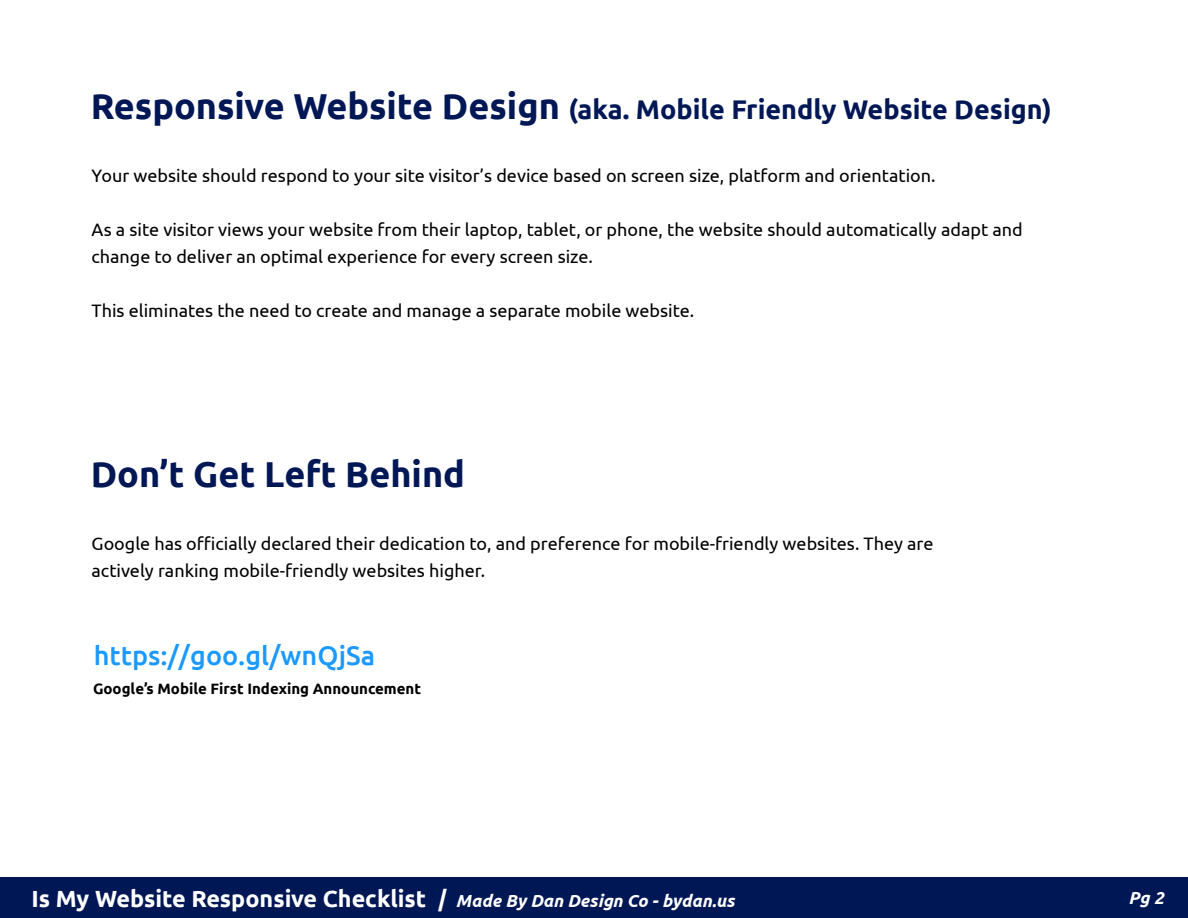
<style>
.page{position:relative;width:1188px;height:918px;background:#fff}
.page>*{position:absolute;margin:0;border:0;box-sizing:border-box;transform-origin:0 0}
.t1{font:700 36px "Ubuntu";color:#001756}
.t2{font:700 27px "Ubuntu";color:#001756}
.t3{font:500 27px "Ubuntu";color:#1c99ff}
.t4{font:700 23.4px "Ubuntu";color:#fff}
.t5{font:18px/27px "Ubuntu";color:#000}
.t6{font:italic 700 17.55px "Ubuntu";color:#fff}
.t7{font:700 15px "Ubuntu";color:#000}
.s1{font-size:36px}
.s2{font-style:italic}
.s3{font-style:italic;font-size:17.55px}
</style>
<div class="page">
<div style="left:0;top:878px;width:1188px;height:40px;background:#001756"></div>
<h2 class="t2" style="left:91px;top:93px;width:963px"><span class="s1">Responsive Website Design</span> (aka. Mobile Friendly Website Design)</h2>
<p class="t5" style="left:92px;top:162px;width:846px">Your website should respond to your site visitor’s device based on screen size, platform and orientation.</p>
<p class="t5" style="left:92px;top:216px;width:933px">As a site visitor views your website from their laptop, tablet, or phone, the website should automatically adapt and change to deliver an optimal experience for every screen size.</p>
<p class="t5" style="left:92px;top:297px;width:604px">This eliminates the need to create and manage a separate mobile website.</p>
<h1 class="t1" style="left:91px;top:452px;width:376px">Don’t Get Left Behind</h1>
<p class="t5" style="left:92px;top:529px;width:844px">Google has officially declared their dedication to, and preference for mobile-friendly websites. They are actively ranking mobile-friendly websites higher.</p>
<h2 class="t3" style="left:94px;top:638px;width:283px">https://goo.gl/wnQjSa</h2>
<p class="t7" style="left:93px;top:680px;width:330px">Google’s Mobile First Indexing Announcement</p>
<p class="t4" style="left:31px;top:885px;width:705px">Is My Website Responsive Checklist <span class="s2">|</span> <span class="s3">Made By Dan Design Co - bydan.us</span></p>
<p class="t6" style="left:1129px;top:887px;width:37px">Pg 2</p>
</div>
